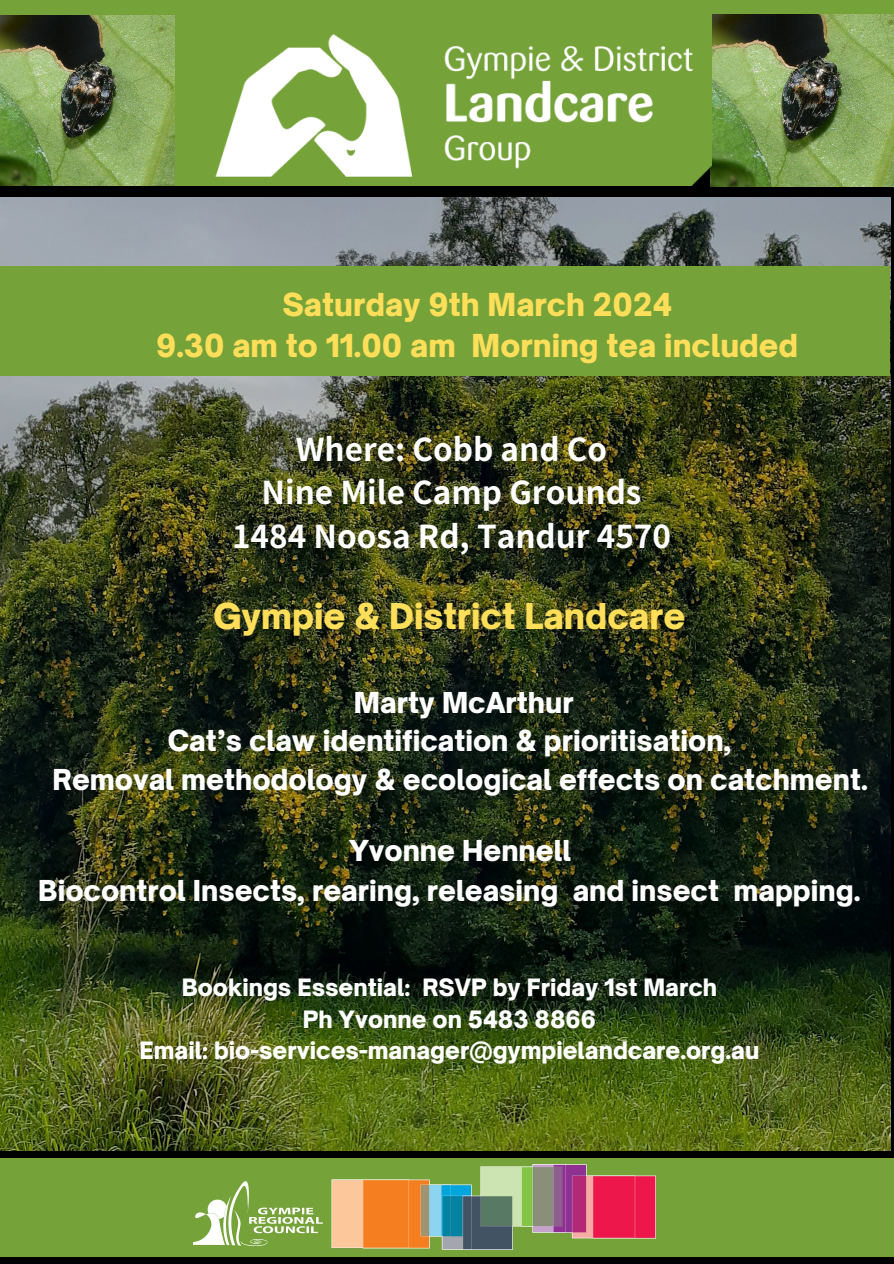
<style>
.page{position:relative;width:894px;height:1264px;background:#fff}
.page>*{position:absolute;margin:0;border:0;box-sizing:border-box;transform-origin:0 0}
.t1{font:900 34.05px "Open Sauce One";color:#ffde59}
.t2{font:700 31.5px/43.8px "Source Han Sans KR";color:#fefffe;text-align:center}
.t3{font:900 30.3px/41.4px "Open Sauce One";color:#ffde59;text-align:center}
.t4{font:900 27.6px/40.5px "Open Sauce One";color:#fff}
.t5{font:900 22.95px "Open Sauce One";color:#fefffe}
</style>
<div class="page">
<div style="left:0;top:0;width:893px;height:1263px;background:#000"></div>
<div style="left:0;top:0;width:893px;height:158px;background:#75a239"></div>
<img style="left:172px;top:14px;width:721px;height:172px">
<img style="left:0;top:197px;width:890px;height:953px">
<img style="left:0;top:16px;width:174px;height:170px">
<div style="left:0;top:266px;width:889px;height:110px;background:#75a239"></div>
<div style="left:0;top:1158px;width:893px;height:98px;background:#75a239"></div>
<img style="left:194px;top:1164px;width:461px;height:85px">
<h2 class="t3" style="left:156px;top:284px;width:643px">Saturday 9th March 2024<br>9.30 am to 11.00 am Morning tea included</h2>
<p class="t2" style="left:232px;top:425px;width:440px">Where: Cobb and Co<br>Nine Mile Camp Grounds<br>1484 Noosa Rd, Tandur 4570</p>
<p class="t1" style="left:213px;top:594px;width:473px">Gympie &amp; District Landcare</p>
<h2 class="t4" style="left:354px;top:682px;width:221px">Marty McArthur</h2>
<h2 class="t4" style="left:168px;top:720px;width:565px">Cat’s claw identification &amp; prioritisation,</h2>
<h2 class="t4" style="left:52px;top:758px;width:816px">Removal methodology &amp; ecological effects on catchment.</h2>
<h1 class="t4" style="left:38px;top:829px;width:823px;text-indent:311px">Yvonne Hennell<br>Biocontrol Insects, rearing, releasing and insect mapping.</h1>
<h2 class="t5" style="left:182px;top:973px;width:537px">Bookings Essential: RSVP by Friday 1st March</h2>
<p class="t5" style="left:302px;top:1004px;width:295px">Ph Yvonne on 5483 8866</p>
<p class="t5" style="left:139px;top:1036px;width:621px">Email: bio-services-manager@gympielandcare.org.au</p>
</div>
